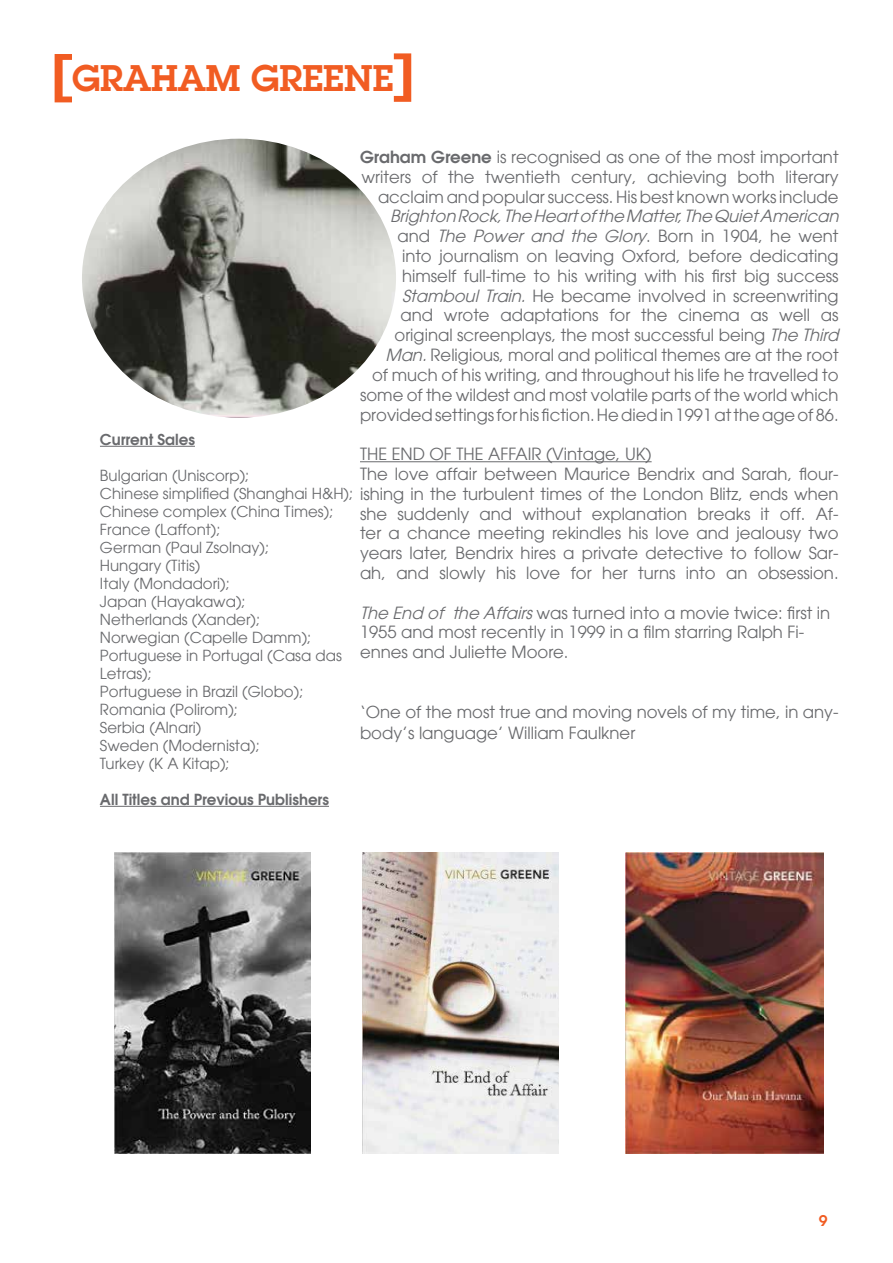
<style>
.page{position:relative;width:893px;height:1263px;background:#fff}
.page>*{position:absolute;margin:0;border:0;box-sizing:border-box;transform-origin:0 0}
.t1{font:600 36px "Lubalin Graph";color:#f15c22}
.t2{font:16.5px/19.8px "Avant Garde";color:#696a6d;text-align:right}
.t3{font:15px/18px "Avant Garde";color:#696a6d}
.t4{font:600 15px "Avant Garde";color:#696a6d}
.t5{font:600 15px "Lubalin Graph";color:#f15c22}
.s1{font-weight:600}
.s2{font-style:italic}
.s3{font-size:15px}
</style>
<div class="page">
<hr style="left:360px;top:461px;width:292px;height:1px;background:#696a6d">
<svg style="left:55px;top:54px;width:17px;height:48px"></svg>
<svg style="left:394px;top:53px;width:17px;height:49px"></svg>
<hr style="left:100px;top:446px;width:95px;height:1px;background:#696a6d">
<hr style="left:100px;top:806px;width:229px;height:1px;background:#696a6d">
<img style="left:114px;top:852px;width:196px;height:301px">
<img style="left:362px;top:852px;width:196px;height:301px">
<img style="left:82px;top:139px;width:314px;height:279px">
<img style="left:626px;top:852px;width:197px;height:301px">
<h1 class="t1" style="left:72px;top:54px;width:323px">GRAHAM GREENE</h1>
<p class="t2" style="left:360px;top:147px;width:480px"><span class="s1">Graham Greene</span> is recognised as one of the most important writers of the twentieth century, achieving both literary acclaim and popular success. His best known works include</p>
<p class="t2" style="left:360px;top:207px;width:485px"><span class="s2">Brighton Rock,The Heartofthe Matter,The QuietAmerican<br></span>a n d <span class="s2">The Power and the Glory</span>. B o r n i n 1 9 0 4 , h e w e n t<br>into journalism on leaving Oxford, before dedicating himself full-time to his writing with his first big success <span class="s2">Stamboul Train.</span> He became involved in screenwriting<br>and wrote adaptations for the cinema as well as original screenplays, the most successful being <span class="s2">The Third Man.</span>Religious, moral and political themes are at the root<br>of much of his writing, and throughout his life he travelled to some of the wildest and most volatile parts of the world which provided settings for his fiction. He died in 1991 at the age of 86.</p>
<p class="t2" style="left:360px;top:444px;width:293px">THE END OF THE AFFAIR (Vintage, UK)</p>
<p class="t2" style="left:360px;top:464px;width:480px">The love affair between Maurice Bendrix and Sarah, flour-</p>
<p class="t2" style="left:100px;top:484px;width:740px"><span class="s3">Chinese simplified (Shanghai H&amp;H);</span> ishing in the turbulent times of the London Blitz, ends when</p>
<p class="t2" style="left:360px;top:504px;width:480px">she suddenly and without explanation breaks it off. Af-</p>
<p class="t2" style="left:360px;top:523px;width:480px">ter a chance meeting rekindles his love and jealousy two</p>
<p class="t2" style="left:360px;top:543px;width:480px">years later, Bendrix hires a private detective to follow Sar-</p>
<p class="t2" style="left:360px;top:563px;width:480px">ah, and slowly his love for her turns into an obsession.</p>
<p class="t2" style="left:360px;top:603px;width:472px;text-align:left"><span class="s2">The End of the Affairs</span>was turned into a movie twice: first in<br>1955 and most recently in 1999 in a film starring Ralph Fi&shy;ennes and Juliette Moore.</p>
<p class="t4" style="left:100px;top:429px;width:96px">Current Sales</p>
<p class="t3" style="left:100px;top:466px;width:151px">Bulgarian (Uniscorp);</p>
<p class="t3" style="left:100px;top:502px;width:243px">Chinese complex (China Times);<br>France (Laffont);<br>German (Paul Zsolnay);<br>Hungary (Titis)<br>Italy (Mondadori);<br>Japan (Hayakawa);<br>Netherlands (Xander);<br>Norwegian (Capelle Damm);<br>Portuguese in Portugal (Casa das<br>Letras);<br>Portuguese in Brazil (Globo);<br>Romania (Polirom);<br>Serbia (Alnari)<br>Sweden (Modernista);<br>Turkey (K A Kitap);</p>
<p class="t4" style="left:100px;top:789px;width:231px">All Titles and Previous Publishers</p>
<p class="t2" style="left:360px;top:701px;width:480px;line-height:21.6px;text-align:left">‘One of the most true and moving novels of my time, in any&shy;body’s language’ William Faulkner</p>
<p class="t5" style="left:819px;top:1211px;width:10px">9</p>
</div>
